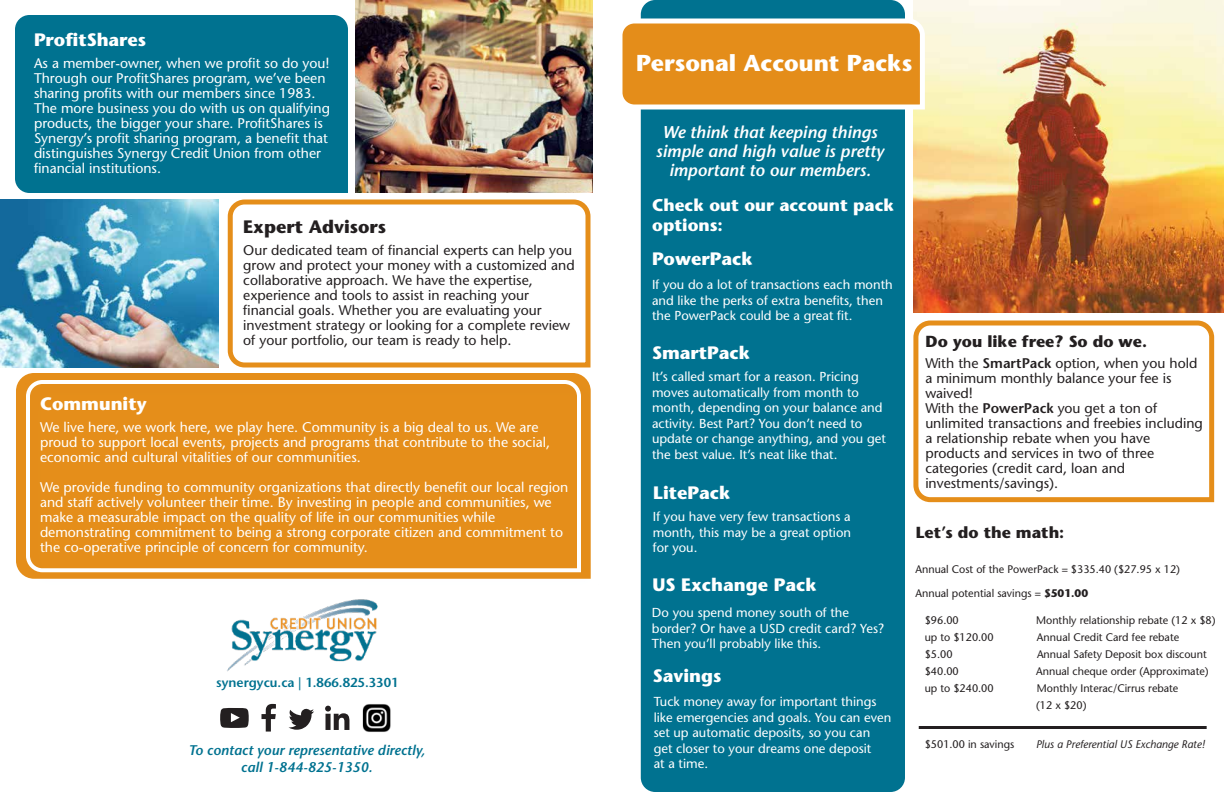
<style>
.page{position:relative;width:1224px;height:792px;background:#fff}
.page>*{position:absolute;margin:0;border:0;box-sizing:border-box;transform-origin:0 0}
.t1{font:700 23px "Stone Sans Std";color:#fff}
.t2{font:700 18px "Stone Sans Std";color:#fff}
.t3{font:700 18px "Stone Sans Std";color:#231f20}
.t4{font:italic 600 17px/19px "Stone Sans Std";color:#fff;text-align:center}
.t5{font:700 17px/20px "Stone Sans Std";color:#fff}
.t6{font:700 16px "Stone Sans Std";color:#231f20}
.t7{font:500 14px/15px "Stone Sans Std";color:#fff}
.t8{font:500 14px/15px "Stone Sans Std";color:#231f20}
.t9{font:italic 600 14px/17px "Stone Sans Std";color:#007290;text-align:center}
.t10{font:500 13px/15.6px "Stone Sans Std";color:#fff}
.t11{font:600 13px "Stone Sans Std";color:#007290}
.t12{font:500 11px/24px "Stone Sans Std";color:#231f20}
.t13{font:italic 500 11px "Stone Sans Std";color:#231f20}
.s1{color:#fff}
.s2{font-weight:600}
.s3{font-weight:700}
</style>
<div class="page">
<img style="left:913px;top:1px;width:311px;height:311px">
<div style="left:641px;top:0;width:264px;height:792px;background:#007290;border-radius:14px"></div>
<svg style="left:622px;top:16px;width:305px;height:96px;background:#dd9b3d"></svg>
<img style="left:227px;top:599px;width:151px;height:73px">
<svg style="left:913px;top:320px;width:302px;height:183px"></svg>
<svg style="left:227px;top:199px;width:364px;height:169px"></svg>
<div style="left:15px;top:15px;width:333px;height:178px;background:#007290"></div>
<img style="left:18px;top:373px;width:573px;height:206px">
<div style="left:24px;top:378px;width:559px;height:196px;background:#e58e1a"></div>
<img style="left:355px;top:0;width:237px;height:193px">
<svg style="left:262px;top:704px;width:14px;height:28px"></svg>
<svg style="left:220px;top:708px;width:29px;height:20px"></svg>
<svg style="left:289px;top:709px;width:25px;height:21px"></svg>
<svg style="left:325px;top:706px;width:24px;height:24px"></svg>
<img style="left:362px;top:704px;width:29px;height:28px">
<hr style="left:919px;top:726px;width:288px;height:3px;background:#231f20">
<img style="left:0;top:200px;width:219px;height:167px">
<p class="t2" style="left:34px;top:29px;width:114px">ProfitShares</p>
<p class="t7" style="left:34px;top:56px;width:298px">As a member-owner, when we profit so do you!<br>Through our ProfitShares program, we’ve been sharing profits with our members since 1983.<br>The more business you do with us on qualifying products, the bigger your share. ProfitShares is Synergy’s profit sharing program, a benefit that distinguishes Synergy Credit Union from other financial institutions.</p>
<p class="t3" style="left:243px;top:216px;width:144px">Expert Advisors</p>
<p class="t8" style="left:243px;top:243px;width:333px">Our dedicated team of financial experts can help you grow and protect your money with a customized and collaborative approach. We have the expertise, experience and tools to assist in reaching your financial goals. Whether you are evaluating your investment strategy or looking for a complete review of your portfolio, our team is ready to help.</p>
<p class="t2" style="left:40px;top:393px;width:108px">Community</p>
<p class="t7" style="left:40px;top:420px;width:512px">We live here, we work here, we play here. Community is a big deal to us. We are proud to support local events, projects and programs that contribute to the social, economic and cultural vitalities of our communities.</p>
<p class="t7" style="left:40px;top:480px;width:530px">We provide funding to community organizations that directly benefit our local region and staff actively volunteer their time. By investing in people and communities, we make a measurable impact on the quality of life in our communities while demonstrating commitment to being a strong corporate citizen and commitment to the co-operative principle of concern for community.</p>
<p class="t11" style="left:216px;top:674px;width:184px">synergycu.ca | 1.866.825.3301</p>
<p class="t9" style="left:188px;top:742px;width:238px">To contact your representative directly, call 1-844-825-1350.</p>
<h1 class="t1" style="left:636px;top:49px;width:278px">Personal Account Packs</h1>
<p class="t4" style="left:656px;top:123px;width:230px">We think that keeping things simple and high value is pretty important to our members.</p>
<p class="t5" style="left:652px;top:195px;width:243px">Check out our account pack options:</p>
<p class="t2" style="left:652px;top:248px;width:102px">PowerPack</p>
<p class="t10" style="left:652px;top:277px;width:242px">If you do a lot of transactions each month and like the perks of extra benefits, then the PowerPack could be a great fit.</p>
<p class="t2" style="left:652px;top:342px;width:100px">SmartPack</p>
<p class="t10" style="left:652px;top:369px;width:235px">It’s called smart for a reason. Pricing moves automatically from month to month, depending on your balance and activity. Best Part? You don’t need to update or change anything, and you get the best value. It’s neat like that.</p>
<p class="t2" style="left:653px;top:482px;width:79px">LitePack</p>
<p class="t10" style="left:653px;top:509px;width:200px;text-align:justify">If you have very few transactions a month, this may be a great option for you.</p>
<p class="t2" style="left:652px;top:574px;width:166px">US Exchange Pack</p>
<p class="t10" style="left:652px;top:605px;width:234px">Do you spend money south of the border? Or have a USD credit card? Yes?<br>Then you’ll probably like this.</p>
<p class="t2" style="left:653px;top:665px;width:70px">Savings</p>
<p class="t10" style="left:654px;top:694px;width:239px">Tuck money away for important things like emergencies and goals. You can even set up automatic deposits, so you can get closer to your dreams one deposit<br>at a time.</p>
<p class="t6" style="left:926px;top:332px;width:228px">Do you like free? So do we.<span class="s1">.</span></p>
<p class="t8" style="left:925px;top:356px;width:279px">With the <span class="s2">SmartPack</span> option, when you hold a minimum monthly balance your fee is waived!<br>With the <span class="s2">PowerPack</span> you get a ton of unlimited transactions and freebies including a relationship rebate when you have products and services in two of three categories (credit card, loan and investments/savings).</p>
<p class="t6" style="left:916px;top:523px;width:150px">Let’s do the math:</p>
<p class="t12" style="left:916px;top:557px;width:266px">Annual Cost of the PowerPack = $335.40 ($27.95 x 12)<br>Annual potential savings = <span class="s3">$501.00</span></p>
<p class="t12" style="left:925px;top:608px;width:36px">$96.00</p>
<p class="t12" style="left:1036px;top:608px;width:181px">Monthly relationship rebate (12 x $8)</p>
<p class="t12" style="left:925px;top:625px;width:70px">up to $120.00</p>
<p class="t12" style="left:1037px;top:625px;width:144px">Annual Credit Card fee rebate</p>
<p class="t12" style="left:925px;top:642px;width:29px">$5.00</p>
<p class="t12" style="left:1037px;top:642px;width:171px">Annual Safety Deposit box discount</p>
<p class="t12" style="left:925px;top:659px;width:36px">$40.00</p>
<p class="t12" style="left:1036px;top:659px;width:174px">Annual cheque order (Approximate)</p>
<p class="t12" style="left:925px;top:676px;width:70px">up to $240.00</p>
<p class="t12" style="left:1036px;top:680px;width:144px;line-height:17px">Monthly Interac/Cirrus rebate (12 x $20)</p>
<p class="t12" style="left:925px;top:732px;width:91px">$501.00 in savings</p>
<p class="t13" style="left:1036px;top:738px;width:170px">Plus a Preferential US Exchange Rate!</p>
</div>
